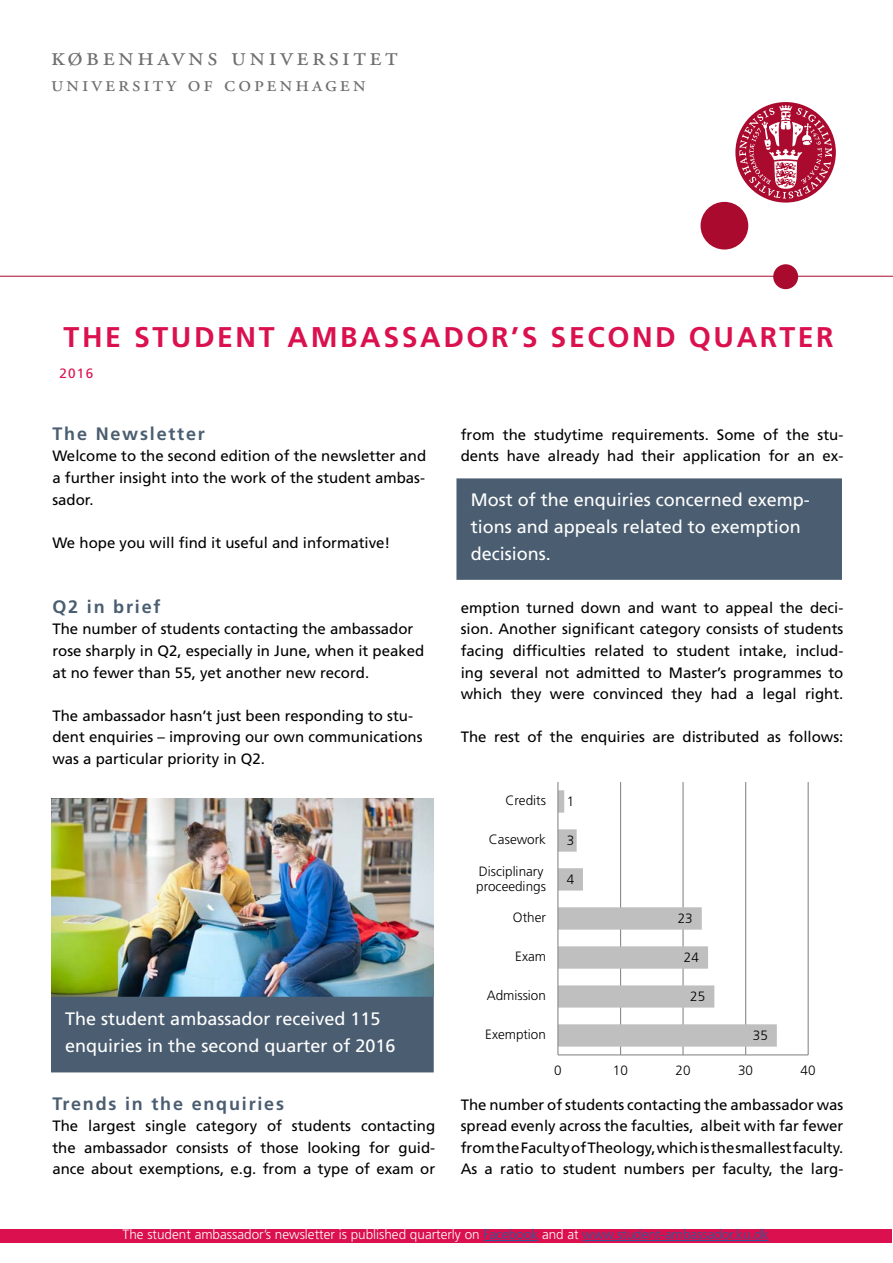
<style>
.page{position:relative;width:893px;height:1263px;background:#fff}
.page>*{position:absolute;margin:0;border:0;box-sizing:border-box;transform-origin:0 0}
.t1{font:700 28.5px "Frutiger LT Std";letter-spacing:.09em;color:#da114e}
.t2{font:27px "Adobe Garamond Pro";letter-spacing:.13em;color:#706f6f}
.t3{font:22.5px "Adobe Garamond Pro";letter-spacing:.13em;color:#706f6f}
.t4{font:18px/27px "Frutiger LT Std";color:#fff}
.t5{font:700 18px "Frutiger LT Std";letter-spacing:.1em;color:#4b5e71}
.t6{font:15px/21.6px "Frutiger LT Std";color:#000;text-align:justify}
.t7{font:300 13.5px "Frutiger LT Std";color:#fff}
.t8{font:300 13.5px/15.6px "Frutiger LT Std";color:#000}
.t9{font:13.5px "Frutiger LT Std";color:#da114e}
.s1{color:#275b9b}
</style>
<div class="page">
<div style="left:0;top:1229px;width:891px;height:13px;background:#da114e"></div>
<hr style="left:483px;top:1240px;width:55px;height:1px;background:#275b9b">
<hr style="left:582px;top:1240px;width:187px;height:1px;background:#275b9b">
<div style="left:457px;top:479px;width:384px;height:100px;background:#4b5e71"></div>
<div style="left:456px;top:478px;width:386px;height:102px;border:2px solid #4b5e71"></div>
<img style="left:52px;top:798px;width:382px;height:199px">
<div style="left:52px;top:997px;width:381px;height:75px;background:#4b5e71"></div>
<hr style="left:620px;top:782px;width:1px;height:273px;background:#868686">
<hr style="left:682px;top:782px;width:2px;height:273px;background:#868686">
<hr style="left:745px;top:782px;width:1px;height:273px;background:#868686">
<hr style="left:808px;top:782px;width:1px;height:273px;background:#868686">
<svg style="left:558px;top:790px;width:219px;height:257px"></svg>
<hr style="left:558px;top:1054px;width:250px;height:1px;background:#868686">
<hr style="left:557px;top:782px;width:1px;height:273px;background:#868686">
<hr style="left:0;top:276px;width:893px;height:1px;background:#a90a2e">
<svg style="left:735px;top:102px;width:101px;height:101px"></svg>
<div style="left:701px;top:202px;width:47px;height:47px;background:#a90a2e;border-radius:50%"></div>
<div style="left:773px;top:264px;width:25px;height:25px;background:#a90a2e;border-radius:50%"></div>
<svg style="left:739px;top:105px;width:93px;height:93px"></svg>
<h2 class="t2" style="left:51px;top:41px;width:348px">københavns universitet</h2>
<h3 class="t3" style="left:51px;top:70px;width:316px">university of copenhagen</h3>
<h1 class="t1" style="left:64px;top:320px;width:771px">THE STUDENT AMBASSADOR’S SECOND QUARTER</h1>
<p class="t9" style="left:60px;top:365px;width:35px">2016</p>
<p class="t5" style="left:52px;top:423px;width:154px">The Newsletter</p>
<p class="t6" style="left:52px;top:445px;width:375px">Welcome to the second edition of the newsletter and a further insight into the work of the student ambas&shy;sador.</p>
<p class="t6" style="left:52px;top:532px;width:339px">We hope you will find it useful and informative!</p>
<p class="t5" style="left:52px;top:596px;width:110px">Q2 in brief</p>
<p class="t6" style="left:52px;top:618px;width:373px;text-align:left">The number of students contacting the ambassador rose sharply in Q2, especially in June, when it peaked at no fewer than 55, yet another new record.</p>
<p class="t6" style="left:52px;top:705px;width:372px;text-align:left">The ambassador hasn’t just been responding to stu&shy;dent enquiries – improving our own communications was a particular priority in Q2.</p>
<p class="t4" style="left:65px;top:1005px;width:332px">The student ambassador received 115 enquiries in the second quarter of 2016</p>
<p class="t5" style="left:52px;top:1093px;width:233px">Trends in the enquiries</p>
<p class="t6" style="left:52px;top:1115px;width:384px">The largest single category of students contacting the ambassador consists of those looking for guid&shy;ance about exemptions, e.g. from a type of exam or</p>
<p class="t6" style="left:461px;top:424px;width:384px">from the studytime requirements. Some of the stu&shy;dents have already had their application for an ex-</p>
<p class="t4" style="left:471px;top:486px;width:341px">Most of the enquiries concerned exemp&shy;tions and appeals related to exemption decisions.</p>
<p class="t6" style="left:461px;top:597px;width:384px">emption turned down and want to appeal the deci&shy;sion. Another significant category consists of students facing difficulties related to student intake, includ&shy;ing several not admitted to Master’s programmes to which they were convinced they had a legal right.</p>
<p class="t6" style="left:461px;top:726px;width:384px">The rest of the enquiries are distributed as follows:</p>
<p class="t8" style="left:505px;top:793px;width:42px">Credits</p>
<p class="t8" style="left:567px;top:794px;width:9px">1</p>
<p class="t8" style="left:489px;top:832px;width:58px">Casework</p>
<p class="t8" style="left:567px;top:833px;width:9px">3</p>
<p class="t8" style="left:476px;top:863px;width:71px">Disciplinary proceedings</p>
<p class="t8" style="left:567px;top:872px;width:9px">4</p>
<p class="t8" style="left:513px;top:910px;width:34px">Other</p>
<p class="t8" style="left:678px;top:911px;width:17px">23</p>
<p class="t8" style="left:515px;top:949px;width:32px">Exam</p>
<p class="t8" style="left:487px;top:988px;width:61px">Admission</p>
<p class="t8" style="left:684px;top:950px;width:17px">24</p>
<p class="t8" style="left:690px;top:989px;width:17px">25</p>
<p class="t8" style="left:485px;top:1027px;width:62px">Exemption</p>
<p class="t8" style="left:753px;top:1028px;width:17px">35</p>
<p class="t8" style="left:554px;top:1063px;width:9px">0</p>
<p class="t8" style="left:613px;top:1063px;width:17px">10</p>
<p class="t8" style="left:675px;top:1063px;width:17px">20</p>
<p class="t8" style="left:738px;top:1063px;width:17px">30</p>
<p class="t8" style="left:801px;top:1063px;width:17px">40</p>
<p class="t6" style="left:461px;top:1093px;width:384px">The number of students contacting the ambassador was spread evenly across the faculties, albeit with far fewer from the Faculty of Theology, which is the smallest faculty.<br>As a ratio to student numbers per faculty, the larg-</p>
<p class="t7" style="left:123px;top:1227px;width:648px">The student ambassador’s newsletter is published quarterly on <span class="s1">Facebook</span> and at <span class="s1">www.student-ambassador.ku.dk</span></p>
</div>
